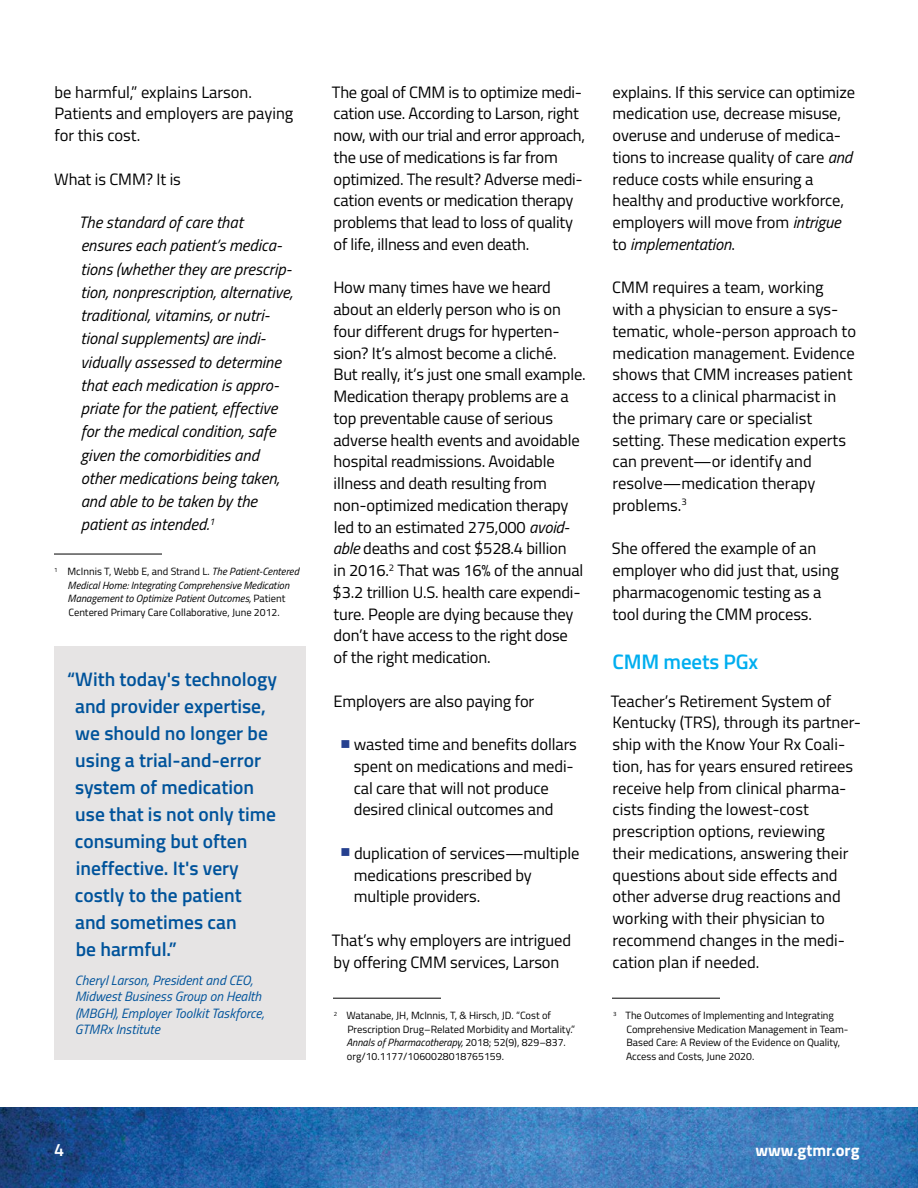
<style>
.page{position:relative;width:918px;height:1188px;background:#fff}
.page>*{position:absolute;margin:0;border:0;box-sizing:border-box;transform-origin:0 0}
.subhead1{font:600 21px "Titillium";letter-spacing:-.005em;color:#00aeef}
.pullquotes{font:600 19.5px/27px "Titillium";color:#00539b}
.t1{font:600 18px "Titillium";color:#fff}
.body{font:16.5px/21.8px "Titillium";letter-spacing:-.005em;color:#000}
.body-2{font:italic 16.5px/23.2px "Titillium";color:#000}
.t2{font:700 16.5px "Titillium";color:#fff}
.PQ-source{font:italic 13.5px/16.5px "Titillium";color:#00539b}
.footnotes{font:10.5px/13.5px "Titillium";color:#000}
.footnotes-2{font:italic 10.5px/13.5px "Titillium";color:#000;text-align:center}
.s1{font-style:normal}
.s2{font-style:italic}
</style>
<div class="page">
<img style="left:0;top:1107px;width:918px;height:81px">
<hr style="left:54px;top:554px;width:108px;height:1px;background:#000">
<div style="left:54px;top:646px;width:252px;height:414px;background:#e6e4e4"></div>
<hr style="left:333px;top:998px;width:108px;height:1px;background:#000">
<hr style="left:612px;top:998px;width:108px;height:1px;background:#000">
<p class="body" style="left:54px;top:80px;width:241px">be harmful,” explains Larson.<br>Patients and employers are paying for this cost.</p>
<p class="body" style="left:54px;top:167px;width:128px">What is CMM? It is</p>
<p class="body-2" style="left:79px;top:210px;width:215px">The standard of care that ensures each patient’s medica&shy;tions (whether they are prescrip&shy;tion, nonprescription, alternative, traditional, vitamins, or nutri&shy;tional supplements) are indi&shy;vidually assessed to determine that each medication is appro&shy;priate for the patient, effective for the medical condition, safe given the comorbidities and other medications being taken, and able to be taken by the patient as intended.<sup>1</sup></p>
<p class="footnotes-2" style="left:54px;top:564px;width:246px"><sup>1</sup> <span class="s1">McInnis T, Webb E, and Strand L.</span> The Patient-Centered Medical Home: Integrating Comprehensive Medication Management to Optimize Patient Outcomes, <span class="s1">Patient Centered Primary Care Collaborative, June 2012.</span></p>
<p class="pullquotes" style="left:75px;top:665px;width:203px;text-indent:-8px">“With today's technology and provider expertise, we should no longer be using a trial-and-error system of medication use that is not only time consuming but often ineffective. It's very costly to the patient and sometimes can<br>be harmful.”</p>
<p class="PQ-source" style="left:75px;top:971px;width:191px">Cheryl Larson, President and CEO,<br>Midwest Business Group on Health (MBGH), Employer Toolkit Taskforce,<br>GTMRx Institute</p>
<p class="body" style="left:332px;top:80px;width:255px">The goal of CMM is to optimize medi&shy;cation use. According to Larson, right now, with our trial and error approach, the use of medications is far from optimized. The result? Adverse medi&shy;cation events or medication therapy problems that lead to loss of quality of life, illness and even death.</p>
<p class="body" style="left:333px;top:276px;width:255px">How many times have we heard about an elderly person who is on four different drugs for hyperten&shy;sion? It’s almost become a cliché.<br>But really, it’s just one small example.<br>Medication therapy problems are a top preventable cause of serious adverse health events and avoidable hospital readmissions. Avoidable illness and death resulting from non-optimized medication therapy led to an estimated 275,000 <span class="s2">avoid&shy;able</span> deaths and cost $528.4 billion<br>in 2016.<sup>2</sup> That was 16% of the annual $3.2 trillion U.S. health care expendi&shy;ture. People are dying because they don’t have access to the right dose<br>of the right medication.</p>
<p class="body" style="left:333px;top:689px;width:202px">Employers are also paying for</p>
<p class="body" style="left:354px;top:733px;width:225px">wasted time and benefits dollars spent on medications and medi&shy;cal care that will not produce desired clinical outcomes and</p>
<p class="body" style="left:354px;top:841px;width:227px">duplication of services—multiple medications prescribed by multiple providers.</p>
<p class="body" style="left:332px;top:928px;width:241px">That’s why employers are intrigued by offering CMM services, Larson</p>
<p class="footnotes" style="left:346px;top:1008px;width:230px;text-indent:-12px"><sup>2</sup> Watanabe, JH, McInnis, T, &amp; Hirsch, JD. “Cost of Prescription Drug–Related Morbidity and Mortality.” <span class="s2">Annals of Pharmacotherapy,</span> 2018; 52(9), 829–837. org/10.1177/1060028018765159.</p>
<p class="body" style="left:613px;top:80px;width:244px">explains. If this service can optimize medication use, decrease misuse, overuse and underuse of medica&shy;tions to increase quality of care <span class="s2">and </span>reduce costs while ensuring a healthy and productive workforce, employers will move from <span class="s2">intrigue </span>to <span class="s2">implementation</span>.</p>
<p class="body" style="left:612px;top:276px;width:245px">CMM requires a team, working with a physician to ensure a sys&shy;tematic, whole-person approach to medication management. Evidence shows that CMM increases patient access to a clinical pharmacist in the primary care or specialist setting. These medication experts can prevent—or identify and resolve—medication therapy problems.<sup>3</sup></p>
<p class="body" style="left:612px;top:537px;width:228px">She offered the example of an employer who did just that, using pharmacogenomic testing as a tool during the CMM process.</p>
<p class="subhead1" style="left:612px;top:646px;width:147px">CMM meets PGx</p>
<p class="body" style="left:611px;top:689px;width:251px">Teacher’s Retirement System of<br>Kentucky (TRS), through its partner&shy;ship with the Know Your Rx Coali&shy;tion, has for years ensured retirees receive help from clinical pharma&shy;cists finding the lowest-cost prescription options, reviewing<br>their medications, answering their questions about side effects and other adverse drug reactions and working with their physician to recommend changes in the medi&shy;cation plan if needed.</p>
<p class="footnotes" style="left:626px;top:1008px;width:224px;text-indent:-13px"><sup>3</sup> The Outcomes of Implementing and Integrating Comprehensive Medication Management in Team-Based Care: A Review of the Evidence on Quality, Access and Costs, June 2020.</p>
<p class="t1" style="left:54px;top:1136px;width:12px">4</p>
<p class="t2" style="left:755px;top:1138px;width:106px">www.gtmr.org</p>
</div>
